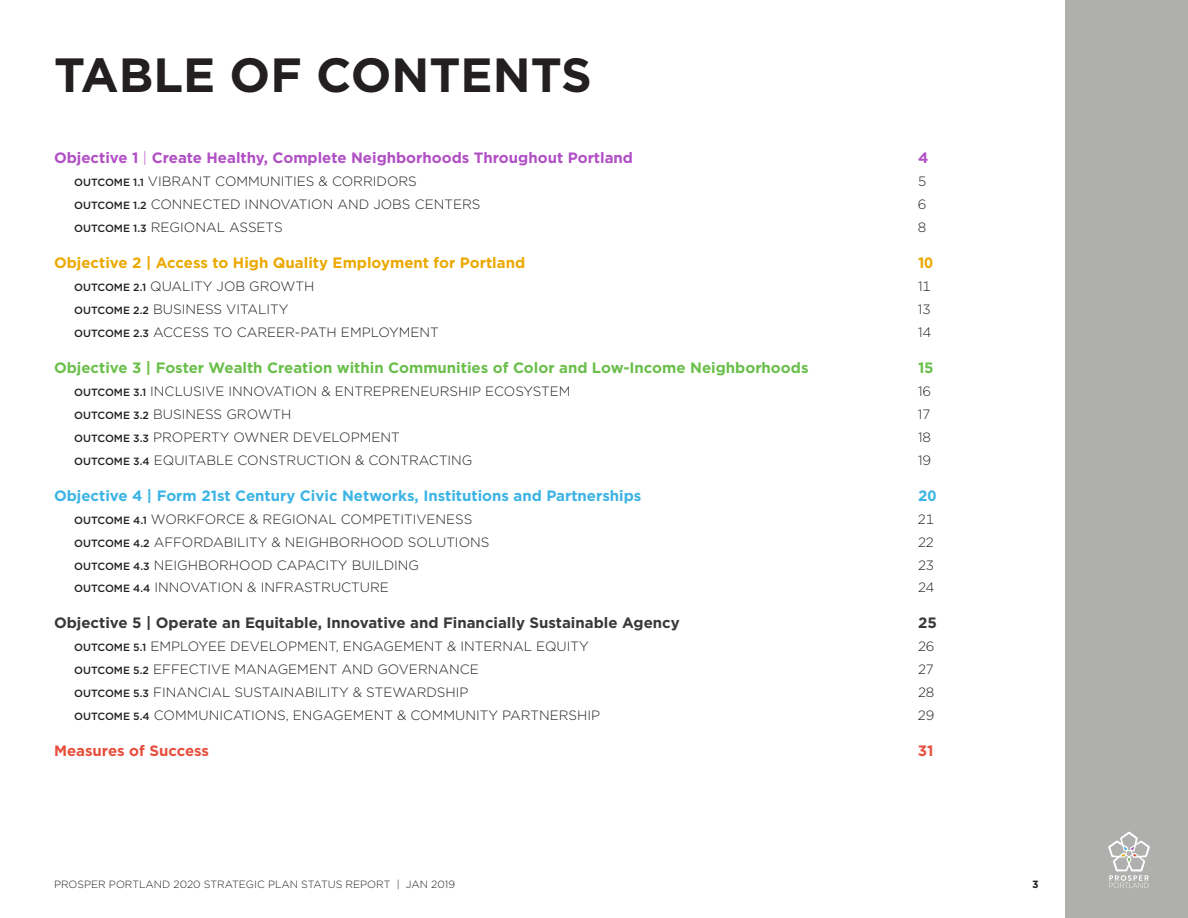
<style>
.page{position:relative;width:1188px;height:918px;background:#fff}
.page>*{position:absolute;margin:0;border:0;box-sizing:border-box;transform-origin:0 0}
.t1{font:700 48px "Gotham";color:#231f20}
.t2{font:700 15px "Gotham";color:#6abf4b}
.t3{font:700 15px "Gotham";color:#373a36}
.t4{font:700 15px "Gotham";color:#3cb4e5}
.t5{font:700 15px "Gotham";color:#b14fc5}
.t6{font:700 15px "Gotham";color:#eba900}
.t7{font:700 15px "Gotham";color:#e74f3d}
.t8{font:300 13.5px "Gotham";color:#231f20}
.t9{font:300 10.5px "Gotham";color:#231f20}
.t10{font:700 10.5px "Gotham";color:#231f20}
.s1{font-weight:300}
.s2{font-weight:500;font-size:10.5px}
</style>
<div class="page">
<div style="left:1066px;top:0;width:122px;height:918px;background:#afb0ae"></div>
<svg style="left:1108px;top:832px;width:42px;height:56px"></svg>
<h1 class="t1" style="left:54px;top:44px;width:539px">TABLE OF CONTENTS</h1>
<p class="t5" style="left:54px;top:148px;width:581px">Objective 1 <span class="s1">|</span> Create Healthy, Complete Neighborhoods Throughout Portland</p>
<p class="t5" style="left:918px;top:148px;width:12px">4</p>
<p class="t8" style="left:74px;top:173px;width:344px"><span class="s2">OUTCOME 1.1</span> VIBRANT COMMUNITIES &amp; CORRIDORS</p>
<p class="t8" style="left:918px;top:173px;width:10px">5</p>
<p class="t8" style="left:74px;top:196px;width:408px"><span class="s2">OUTCOME 1.2</span> CONNECTED INNOVATION AND JOBS CENTERS</p>
<p class="t8" style="left:918px;top:196px;width:10px">6</p>
<p class="t8" style="left:74px;top:219px;width:210px"><span class="s2">OUTCOME 1.3</span> REGIONAL ASSETS</p>
<p class="t8" style="left:918px;top:219px;width:10px">8</p>
<p class="t6" style="left:54px;top:253px;width:473px">Objective 2 | Access to High Quality Employment for Portland</p>
<p class="t6" style="left:918px;top:253px;width:17px">10</p>
<p class="t8" style="left:74px;top:278px;width:242px"><span class="s2">OUTCOME 2.1</span> QUALITY JOB GROWTH</p>
<p class="t8" style="left:918px;top:278px;width:14px">11</p>
<p class="t8" style="left:74px;top:301px;width:216px"><span class="s2">OUTCOME 2.2</span> BUSINESS VITALITY</p>
<p class="t8" style="left:918px;top:301px;width:14px">13</p>
<p class="t8" style="left:74px;top:324px;width:366px"><span class="s2">OUTCOME 2.3</span> ACCESS TO CAREER-PATH EMPLOYMENT</p>
<p class="t8" style="left:918px;top:324px;width:15px">14</p>
<p class="t2" style="left:54px;top:358px;width:756px">Objective 3 | Foster Wealth Creation within Communities of Color and Low-Income Neighborhoods</p>
<p class="t2" style="left:918px;top:358px;width:17px">15</p>
<p class="t8" style="left:74px;top:383px;width:498px"><span class="s2">OUTCOME 3.1</span> INCLUSIVE INNOVATION &amp; ENTREPRENEURSHIP ECOSYSTEM</p>
<p class="t8" style="left:918px;top:383px;width:15px">16</p>
<p class="t8" style="left:74px;top:405px;width:219px"><span class="s2">OUTCOME 3.2</span> BUSINESS GROWTH</p>
<p class="t8" style="left:918px;top:405px;width:14px">17</p>
<p class="t8" style="left:74px;top:428px;width:327px"><span class="s2">OUTCOME 3.3</span> PROPERTY OWNER DEVELOPMENT</p>
<p class="t8" style="left:918px;top:428px;width:15px">18</p>
<p class="t8" style="left:74px;top:451px;width:400px"><span class="s2">OUTCOME 3.4</span> EQUITABLE CONSTRUCTION &amp; CONTRACTING</p>
<p class="t8" style="left:918px;top:451px;width:15px">19</p>
<p class="t4" style="left:54px;top:485px;width:589px">Objective 4 | Form 21st Century Civic Networks, Institutions and Partnerships</p>
<p class="t4" style="left:918px;top:485px;width:20px">20</p>
<p class="t8" style="left:74px;top:510px;width:400px"><span class="s2">OUTCOME 4.1</span> WORKFORCE &amp; REGIONAL COMPETITIVENESS</p>
<p class="t8" style="left:918px;top:510px;width:18px">21</p>
<p class="t8" style="left:74px;top:533px;width:417px"><span class="s2">OUTCOME 4.2</span> AFFORDABILITY &amp; NEIGHBORHOOD SOLUTIONS</p>
<p class="t8" style="left:918px;top:533px;width:17px">22</p>
<p class="t8" style="left:74px;top:556px;width:346px"><span class="s2">OUTCOME 4.3</span> NEIGHBORHOOD CAPACITY BUILDING</p>
<p class="t8" style="left:918px;top:556px;width:18px">23</p>
<p class="t8" style="left:74px;top:579px;width:316px"><span class="s2">OUTCOME 4.4</span> INNOVATION &amp; INFRASTRUCTURE</p>
<p class="t8" style="left:918px;top:579px;width:18px">24</p>
<p class="t3" style="left:54px;top:613px;width:627px">Objective 5 | Operate an Equitable, Innovative and Financially Sustainable Agency</p>
<p class="t3" style="left:918px;top:613px;width:20px">25</p>
<p class="t8" style="left:74px;top:638px;width:516px"><span class="s2">OUTCOME 5.1</span> EMPLOYEE DEVELOPMENT, ENGAGEMENT &amp; INTERNAL EQUITY</p>
<p class="t8" style="left:918px;top:638px;width:18px">26</p>
<p class="t8" style="left:74px;top:661px;width:406px"><span class="s2">OUTCOME 5.2</span> EFFECTIVE MANAGEMENT AND GOVERNANCE</p>
<p class="t8" style="left:918px;top:661px;width:17px">27</p>
<p class="t8" style="left:74px;top:684px;width:396px"><span class="s2">OUTCOME 5.3</span> FINANCIAL SUSTAINABILITY &amp; STEWARDSHIP</p>
<p class="t8" style="left:918px;top:684px;width:18px">28</p>
<p class="t8" style="left:74px;top:707px;width:527px"><span class="s2">OUTCOME 5.4</span> COMMUNICATIONS, ENGAGEMENT &amp; COMMUNITY PARTNERSHIP</p>
<p class="t8" style="left:918px;top:707px;width:18px">29</p>
<p class="t7" style="left:54px;top:741px;width:157px">Measures of Success</p>
<p class="t7" style="left:918px;top:741px;width:17px">31</p>
<p class="t9" style="left:54px;top:878px;width:403px">PROSPER PORTLAND 2020 STRATEGIC PLAN STATUS REPORT | JAN 2019</p>
<p class="t10" style="left:1032px;top:878px;width:8px">3</p>
</div>
